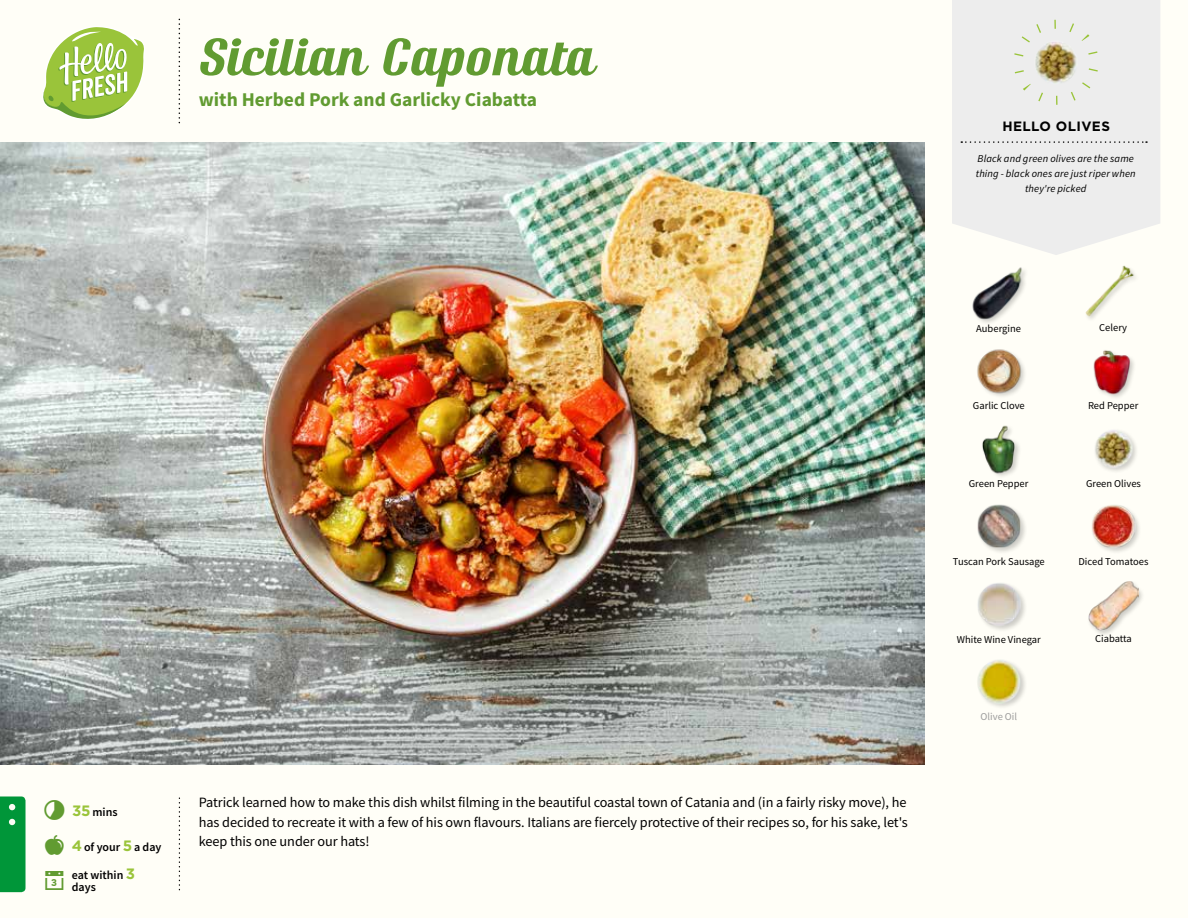
<style>
.page{position:relative;width:1188px;height:918px;background:#fffef7}
.page>*{position:absolute;margin:0;border:0;box-sizing:border-box;transform-origin:0 0}
.t1{font:54px "Ritts Cursive";color:#619b31}
.t2{font:24px "hellofresh icon font";color:#619b31}
.t3{font:700 19.5px "Source Sans Pro";color:#619b31}
.t4{font:14.25px/19.5px "Source Sans Pro";letter-spacing:-.005em;color:#000;text-align:justify}
.t5{font:700 13.5px "Gotham";letter-spacing:.03em;color:#000}
.t6{font:600 12px/12.6px "Source Sans Pro";color:#000}
.t7{font:10.5px "Source Sans Pro";color:#000}
.t8{font:italic 10.5px/14.7px "Source Sans Pro";letter-spacing:.015em;color:#000;text-align:center}
.t9{font:10.5px "Source Sans Pro";color:#9d9d9c}
.s1{font-family:"Gotham";font-weight:700;font-size:15px;color:#9ac43a}
</style>
<div class="page">
<img style="left:1095px;top:430px;width:41px;height:41px">
<img style="left:982px;top:425px;width:37px;height:52px">
<img style="left:1085px;top:265px;width:50px;height:54px">
<img style="left:972px;top:267px;width:54px;height:55px">
<img style="left:1093px;top:350px;width:41px;height:48px">
<img style="left:977px;top:349px;width:48px;height:47px">
<img style="left:977px;top:660px;width:48px;height:47px">
<div style="left:1087px;top:580px;width:59px;height:57px;background:#000;opacity:.2"></div>
<img style="left:1088px;top:581px;width:51px;height:50px">
<img style="left:977px;top:583px;width:48px;height:47px">
<img style="left:1092px;top:505px;width:47px;height:47px">
<img style="left:977px;top:504px;width:48px;height:48px">
<svg style="left:43px;top:27px;width:101px;height:92px"></svg>
<svg style="left:952px;top:0;width:208px;height:255px;background:#eeeeed"></svg>
<svg style="left:961px;top:141px;width:186px;height:2px"></svg>
<img style="left:1028px;top:34px;width:57px;height:57px">
<div style="left:1014px;top:20px;width:85px;height:85px;border:9px dashed #9ac43a;border-radius:50%"></div>
<svg style="left:0;top:796px;width:26px;height:96px;background:#0d9b42"></svg>
<img style="left:0;top:142px;width:925px;height:623px">
<h1 class="t1" style="left:199px;top:26px;width:398px">Sicilian Caponata</h1>
<h3 class="t3" style="left:199px;top:87px;width:340px">with Herbed Pork and Garlicky Ciabatta</h3>
<p class="t5" style="left:1002px;top:117px;width:109px">HELLO OLIVES</p>
<p class="t8" style="left:976px;top:151px;width:162px">Black and green olives are the same thing - black ones are just riper when they're picked</p>
<p class="t6" style="left:72px;top:806px;width:47px"><span class="s1">35</span> mins</p>
<h2 class="t2" style="left:43px;top:869px;width:25px">▪</h2>
<p class="t6" style="left:72px;top:840px;width:91px"><span class="s1">4</span> of your <span class="s1">5</span> a day</p>
<p class="t6" style="left:72px;top:868px;width:65px">eat within <span class="s1">3 </span>days</p>
<p class="t4" style="left:199px;top:793px;width:711px">Patrick learned how to make this dish whilst filming in the beautiful coastal town of Catania and (in a fairly risky move), he has decided to recreate it with a few of his own flavours. Italians are fiercely protective of their recipes so, for his sake, let's keep this one under our hats!</p>
<p class="t7" style="left:976px;top:322px;width:46px">Aubergine</p>
<p class="t7" style="left:1099px;top:321px;width:29px">Celery</p>
<p class="t7" style="left:973px;top:399px;width:53px">Garlic Clove</p>
<p class="t7" style="left:1088px;top:399px;width:52px">Red Pepper</p>
<p class="t7" style="left:969px;top:477px;width:61px">Green Pepper</p>
<p class="t7" style="left:1086px;top:477px;width:56px">Green Olives</p>
<p class="t7" style="left:953px;top:555px;width:93px">Tuscan Pork Sausage</p>
<p class="t7" style="left:1079px;top:555px;width:71px">Diced Tomatoes</p>
<p class="t7" style="left:957px;top:633px;width:85px">White Wine Vinegar</p>
<p class="t7" style="left:1095px;top:632px;width:38px">Ciabatta</p>
<p class="t9" style="left:981px;top:710px;width:38px">Olive Oil</p>
</div>
